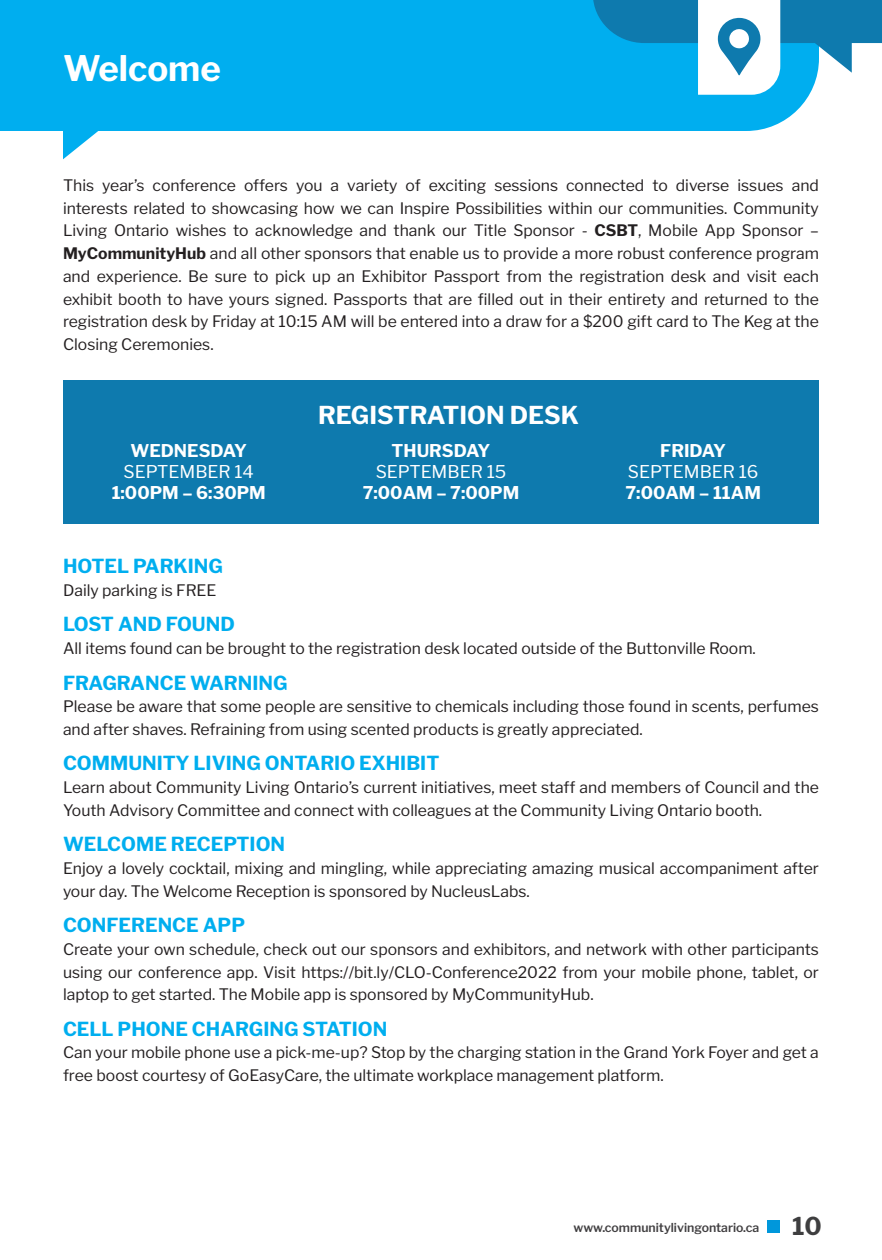
<style>
.page{position:relative;width:882px;height:1260px;background:#fff}
.page>*{position:absolute;margin:0;border:0;box-sizing:border-box;transform-origin:0 0}
.t1{font:700 35px "Libre Franklin";color:#fff}
.T_1{font:700 24.5px "Libre Franklin";color:#fff}
.t2{font:700 24.5px "Libre Franklin";color:#3e3e3f}
.COLUMN_1{font:700 19.25px "Libre Franklin";color:#00aeef}
.COLUMN_1-2{font:700 17.5px "Libre Franklin";color:#fff}
.COLUMN_1-3{font:17.5px "Libre Franklin";color:#fff}
.COLUMN_1-4{font:15.75px/22.8px "Libre Franklin";color:#231f20}
.t3{font:600 12.25px "Libre Franklin";color:#413f41}
.s1{font-weight:700}
</style>
<div class="page">
<div style="left:0;top:0;width:809px;height:131px;background:#00aeef"></div>
<svg style="left:63px;top:105px;width:67px;height:54px"></svg>
<div style="left:63px;top:381px;width:756px;height:143px;background:#0e7aae"></div>
<svg style="left:593px;top:0;width:289px;height:95px"></svg>
<div style="left:767px;top:1220px;width:13px;height:13px;background:#0097db"></div>
<p class="t1" style="left:63px;top:41px;width:159px">Welcome</p>
<p class="COLUMN_1-4" style="left:63px;top:172px;width:758px;text-align:justify">This year’s conference offers you a variety of exciting sessions connected to diverse issues and interests related to showcasing how we can Inspire Possibilities within our communities. Community Living Ontario wishes to acknowledge and thank our Title Sponsor - <span class="s1">CSBT</span>, Mobile App Sponsor – <span class="s1">MyCommunityHub</span> and all other sponsors that enable us to provide a more robust conference program and experience. Be sure to pick up an Exhibitor Passport from the registration desk and visit each exhibit booth to have yours signed. Passports that are filled out in their entirety and returned to the registration desk by Friday at 10:15 AM will be entered into a draw for a $200 gift card to The Keg at the Closing Ceremonies.</p>
<p class="COLUMN_1-2" style="left:130px;top:437px;width:118px">WEDNESDAY</p>
<p class="COLUMN_1-3" style="left:124px;top:458px;width:132px">SEPTEMBER 14</p>
<p class="COLUMN_1-2" style="left:112px;top:479px;width:156px">1:00PM – 6:30PM</p>
<p class="T_1" style="left:318px;top:396px;width:263px">REGISTRATION DESK</p>
<p class="COLUMN_1-2" style="left:392px;top:437px;width:100px">THURSDAY</p>
<p class="COLUMN_1-3" style="left:376px;top:458px;width:132px">SEPTEMBER 15</p>
<p class="COLUMN_1-2" style="left:363px;top:479px;width:158px">7:00AM – 7:00PM</p>
<p class="COLUMN_1-2" style="left:660px;top:437px;width:67px">FRIDAY</p>
<p class="COLUMN_1-3" style="left:628px;top:458px;width:132px">SEPTEMBER 16</p>
<p class="COLUMN_1-2" style="left:625px;top:479px;width:137px">7:00AM – 11AM</p>
<p class="COLUMN_1" style="left:63px;top:551px;width:162px">HOTEL PARKING</p>
<p class="COLUMN_1-4" style="left:63px;top:578px;width:155px">Daily parking is FREE</p>
<p class="COLUMN_1" style="left:63px;top:609px;width:173px">LOST AND FOUND</p>
<p class="COLUMN_1-4" style="left:63px;top:636px;width:694px">All items found can be brought to the registration desk located outside of the Buttonville Room.</p>
<p class="COLUMN_1" style="left:63px;top:667px;width:226px">FRAGRANCE WARNING</p>
<p class="COLUMN_1-4" style="left:63px;top:694px;width:757px">Please be aware that some people are sensitive to chemicals including those found in scents, perfumes and after shaves. Refraining from using scented products is greatly appreciated.</p>
<p class="COLUMN_1" style="left:63px;top:748px;width:378px">COMMUNITY LIVING ONTARIO EXHIBIT</p>
<p class="COLUMN_1-4" style="left:63px;top:775px;width:758px">Learn about Community Living Ontario’s current initiatives, meet staff and members of Council and the<br>Youth Advisory Committee and connect with colleagues at the Community Living Ontario booth.</p>
<p class="COLUMN_1" style="left:63px;top:829px;width:224px">WELCOME RECEPTION</p>
<p class="COLUMN_1-4" style="left:63px;top:855px;width:758px">Enjoy a lovely cocktail, mixing and mingling, while appreciating amazing musical accompaniment after your day. The Welcome Reception is sponsored by NucleusLabs.</p>
<p class="COLUMN_1" style="left:63px;top:910px;width:184px">CONFERENCE APP</p>
<p class="COLUMN_1-4" style="left:63px;top:936px;width:758px;text-align:justify">Create your own schedule, check out our sponsors and exhibitors, and network with other participants using our conference app. Visit https://bit.ly/CLO-Conference2022 from your mobile phone, tablet, or laptop to get started. The Mobile app is sponsored by MyCommunityHub.</p>
<p class="COLUMN_1" style="left:63px;top:1014px;width:326px">CELL PHONE CHARGING STATION</p>
<p class="COLUMN_1-4" style="left:63px;top:1040px;width:757px">Can your mobile phone use a pick-me-up? Stop by the charging station in the Grand York Foyer and get a free boost courtesy of GoEasyCare, the ultimate workplace management platform.</p>
<p class="t3" style="left:574px;top:1218px;width:187px">www.communitylivingontario.ca</p>
<h2 class="t2" style="left:792px;top:1207px;width:31px">10</h2>
</div>
